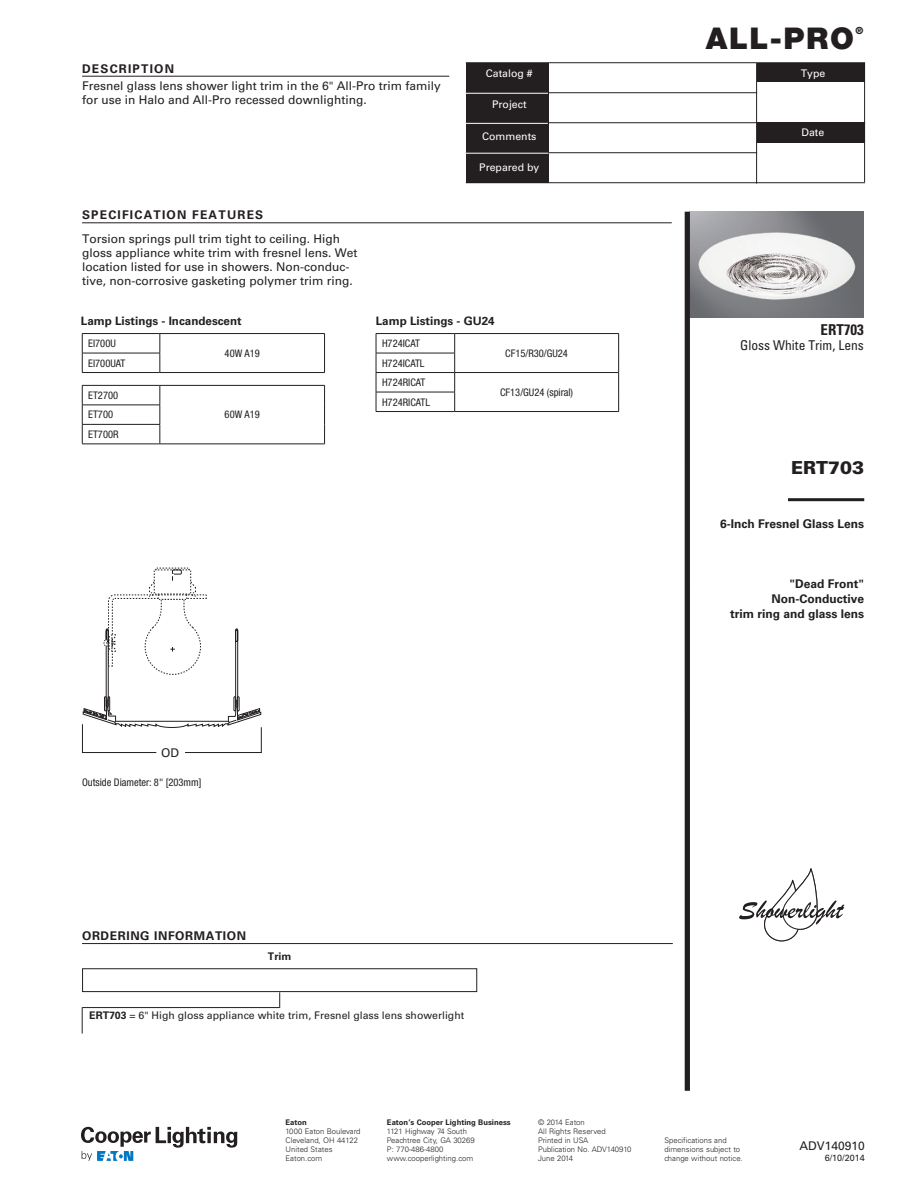
<style>
.page{position:relative;width:918px;height:1188px;background:#fff}
.page>*{position:absolute;margin:0;border:0;box-sizing:border-box;transform-origin:0 0}
.t1{font:900 30px "Helvetica Neue LT Std";letter-spacing:.05em;color:#231f20}
.t2{font:900 18px "Univers LT Std";color:#231f20}
.t3{font:700 condensed 15px "Univers LT Std";color:#231f20}
.t4{font:condensed 13.5px "Univers LT Std";color:#231f20}
.t5{font:12px/14.2px "Univers LT Std";color:#231f20}
.t6{font:700 12px/15px "Univers LT Std";color:#231f20;text-align:right}
.t7{font:700 12px "Univers LT Std";letter-spacing:.1em;color:#231f20}
.t8{font:700 12px "Univers LT Std";letter-spacing:.05em;color:#231f20}
.t9{font:700 11.7px "Univers LT Std";color:#231f20}
.t10{font:condensed 10.5px/19.5px "Helvetica Neue LT Std";color:#231f20}
.t11{font:10.5px "Univers LT Std";color:#231f20}
.t12{font:10.5px "Univers LT Std";color:#fff}
.t13{font:700 10.5px "Univers LT Std";color:#231f20}
.t14{font:900 9.9px "Helvetica Neue LT Std";color:#231f20}
.t15{font:9px "Univers LT Std";color:#231f20}
.t16{font:300 7.65px/9px "Univers LT Std";color:#231f20}
.t17{font:700 7.65px "Univers LT Std";color:#231f20}
.s1{font-weight:700}
</style>
<div class="page">
<svg style="left:81px;top:1127px;width:156px;height:34px"></svg>
<hr style="left:788px;top:498px;width:76px;height:3px;background:#231f20">
<hr style="left:82px;top:76px;width:367px;height:1px;background:#231f20">
<hr style="left:466px;top:62px;width:399px;height:1px;background:#231f20">
<hr style="left:466px;top:92px;width:291px;height:1px;background:#231f20">
<hr style="left:466px;top:122px;width:399px;height:1px;background:#231f20">
<hr style="left:466px;top:152px;width:291px;height:1px;background:#231f20">
<hr style="left:466px;top:182px;width:399px;height:1px;background:#231f20">
<div style="left:466px;top:63px;width:82px;height:120px;background:#231f20"></div>
<div style="left:757px;top:63px;width:108px;height:19px;background:#231f20"></div>
<div style="left:757px;top:122px;width:108px;height:21px;background:#231f20"></div>
<hr style="left:756px;top:63px;width:1px;height:121px;background:#231f20">
<hr style="left:864px;top:63px;width:1px;height:119px;background:#231f20">
<hr style="left:465px;top:93px;width:83px;height:1px;background:#fff">
<hr style="left:465px;top:123px;width:83px;height:1px;background:#fff">
<hr style="left:466px;top:153px;width:82px;height:1px;background:#fff">
<img style="left:690px;top:212px;width:174px;height:106px">
<div style="left:685px;top:212px;width:5px;height:879px;background:#231f20"></div>
<hr style="left:82px;top:222px;width:590px;height:1px;background:#231f20">
<div style="left:82px;top:968px;width:395px;height:24px;border:1px solid #231f20"></div>
<svg style="left:279px;top:992px;width:1px;height:15px"></svg>
<svg style="left:82px;top:1008px;width:1px;height:26px"></svg>
<hr style="left:82px;top:1007px;width:198px;height:1px;background:#231f20">
<hr style="left:82px;top:943px;width:591px;height:1px;background:#231f20">
<svg style="left:82px;top:568px;width:180px;height:185px"></svg>
<svg style="left:739px;top:868px;width:105px;height:74px"></svg>
<hr style="left:160px;top:333px;width:165px;height:1px;background:#231f20">
<svg style="left:324px;top:334px;width:1px;height:38px"></svg>
<hr style="left:82px;top:333px;width:78px;height:1px;background:#231f20">
<hr style="left:160px;top:372px;width:165px;height:1px;background:#231f20">
<hr style="left:82px;top:353px;width:78px;height:1px;background:#231f20">
<svg style="left:82px;top:334px;width:1px;height:38px"></svg>
<svg style="left:160px;top:334px;width:1px;height:38px"></svg>
<hr style="left:82px;top:372px;width:78px;height:1px;background:#231f20">
<hr style="left:160px;top:385px;width:165px;height:1px;background:#231f20">
<svg style="left:324px;top:386px;width:1px;height:58px"></svg>
<hr style="left:82px;top:385px;width:78px;height:1px;background:#231f20">
<hr style="left:82px;top:405px;width:78px;height:1px;background:#231f20">
<hr style="left:160px;top:444px;width:165px;height:1px;background:#231f20">
<hr style="left:82px;top:424px;width:78px;height:1px;background:#231f20">
<svg style="left:82px;top:386px;width:1px;height:58px"></svg>
<svg style="left:160px;top:386px;width:1px;height:58px"></svg>
<hr style="left:82px;top:444px;width:78px;height:1px;background:#231f20">
<hr style="left:455px;top:333px;width:164px;height:1px;background:#231f20">
<hr style="left:376px;top:333px;width:79px;height:1px;background:#231f20">
<hr style="left:455px;top:372px;width:164px;height:1px;background:#231f20">
<svg style="left:618px;top:334px;width:1px;height:77px"></svg>
<hr style="left:455px;top:411px;width:164px;height:1px;background:#231f20">
<hr style="left:376px;top:353px;width:79px;height:1px;background:#231f20">
<hr style="left:376px;top:372px;width:79px;height:1px;background:#231f20">
<hr style="left:376px;top:392px;width:79px;height:1px;background:#231f20">
<svg style="left:376px;top:334px;width:1px;height:77px"></svg>
<svg style="left:454px;top:334px;width:1px;height:77px"></svg>
<hr style="left:376px;top:411px;width:79px;height:1px;background:#231f20">
<p class="t7" style="left:82px;top:62px;width:94px">DESCRIPTION</p>
<p class="t5" style="left:82px;top:79px;width:360px">Fresnel glass lens shower light trim in the 6" All-Pro trim family for use in Halo and All-Pro recessed downlighting.</p>
<p class="t7" style="left:82px;top:208px;width:183px">SPECIFICATION FEATURES</p>
<p class="t5" style="left:82px;top:231px;width:277px">Torsion springs pull trim tight to ceiling. High gloss appliance white trim with fresnel lens. Wet location listed for use in showers. Non-conduc&shy;tive, non-corrosive gasketing polymer trim ring.</p>
<p class="t12" style="left:486px;top:67px;width:48px">Catalog #</p>
<p class="t12" style="left:492px;top:98px;width:36px">Project</p>
<p class="t12" style="left:482px;top:130px;width:56px">Comments</p>
<p class="t12" style="left:479px;top:161px;width:62px">Prepared by</p>
<p class="t9" style="left:81px;top:314px;width:162px">Lamp Listings - Incandescent</p>
<p class="t9" style="left:376px;top:314px;width:120px">Lamp Listings - GU24</p>
<p class="t10" style="left:88px;top:334px;width:29px">EI700U</p>
<p class="t10" style="left:88px;top:353px;width:39px">EI700UAT</p>
<p class="t10" style="left:88px;top:385px;width:31px">ET2700<br>ET700</p>
<p class="t10" style="left:88px;top:424px;width:32px">ET700R</p>
<p class="t10" style="left:225px;top:343px;width:37px">40W A19</p>
<p class="t10" style="left:225px;top:405px;width:37px">60W A19</p>
<p class="t10" style="left:382px;top:334px;width:39px">H724ICAT</p>
<p class="t10" style="left:382px;top:353px;width:45px">H724ICATL<br>H724RICAT</p>
<p class="t10" style="left:382px;top:392px;width:49px">H724RICATL</p>
<p class="t10" style="left:505px;top:343px;width:64px">CF15/R30/GU24</p>
<p class="t10" style="left:500px;top:382px;width:75px">CF13/GU24 (spiral)</p>
<p class="t5" style="left:161px;top:746px;width:19px">OD</p>
<p class="t10" style="left:82px;top:772px;width:121px">Outside Diameter: 8" [203mm]</p>
<p class="t8" style="left:82px;top:929px;width:166px">ORDERING INFORMATION</p>
<p class="t13" style="left:268px;top:950px;width:25px">Trim</p>
<p class="t11" style="left:89px;top:1009px;width:376px"><span class="s1">ERT703</span> = 6" High gloss appliance white trim, Fresnel glass lens showerlight</p>
<h1 class="t1" style="left:706px;top:20px;width:149px">ALL-PRO</h1>
<p class="t14" style="left:855px;top:25px;width:9px">®</p>
<p class="t12" style="left:801px;top:67px;width:26px">Type</p>
<p class="t12" style="left:801px;top:126px;width:24px">Date</p>
<p class="t3" style="left:821px;top:320px;width:45px">ERT703</p>
<p class="t4" style="left:740px;top:337px;width:125px">Gloss White Trim, Lens</p>
<h2 class="t2" style="left:791px;top:456px;width:75px">ERT703</h2>
<p class="t6" style="left:720px;top:517px;width:146px">6-Inch Fresnel Glass Lens</p>
<p class="t6" style="left:730px;top:577px;width:136px">"Dead Front"<br>Non-Conductive<br>trim ring and glass lens</p>
<p class="t17" style="left:387px;top:1118px;width:125px">Eaton’s Cooper Lighting Business</p>
<p class="t16" style="left:387px;top:1127px;width:89px">1121 Highway 74 South<br>Peachtree City, GA 30269<br>P: 770-486-4800 www.cooperlighting.com</p>
<p class="t16" style="left:538px;top:1118px;width:95px">© 2014 Eaton<br>All Rights Reserved<br>Printed in USA<br>Publication No. ADV140910<br>June 2014</p>
<p class="t17" style="left:286px;top:1118px;width:23px">Eaton</p>
<p class="t16" style="left:286px;top:1127px;width:76px">1000 Eaton Boulevard<br>Cleveland, OH 44122<br>United States<br>Eaton.com</p>
<p class="t16" style="left:664px;top:1136px;width:80px">Specifications and dimensions subject to change without notice.</p>
<p class="t5" style="left:799px;top:1139px;width:67px">ADV140910</p>
<p class="t15" style="left:825px;top:1152px;width:42px">6/10/2014</p>
</div>
